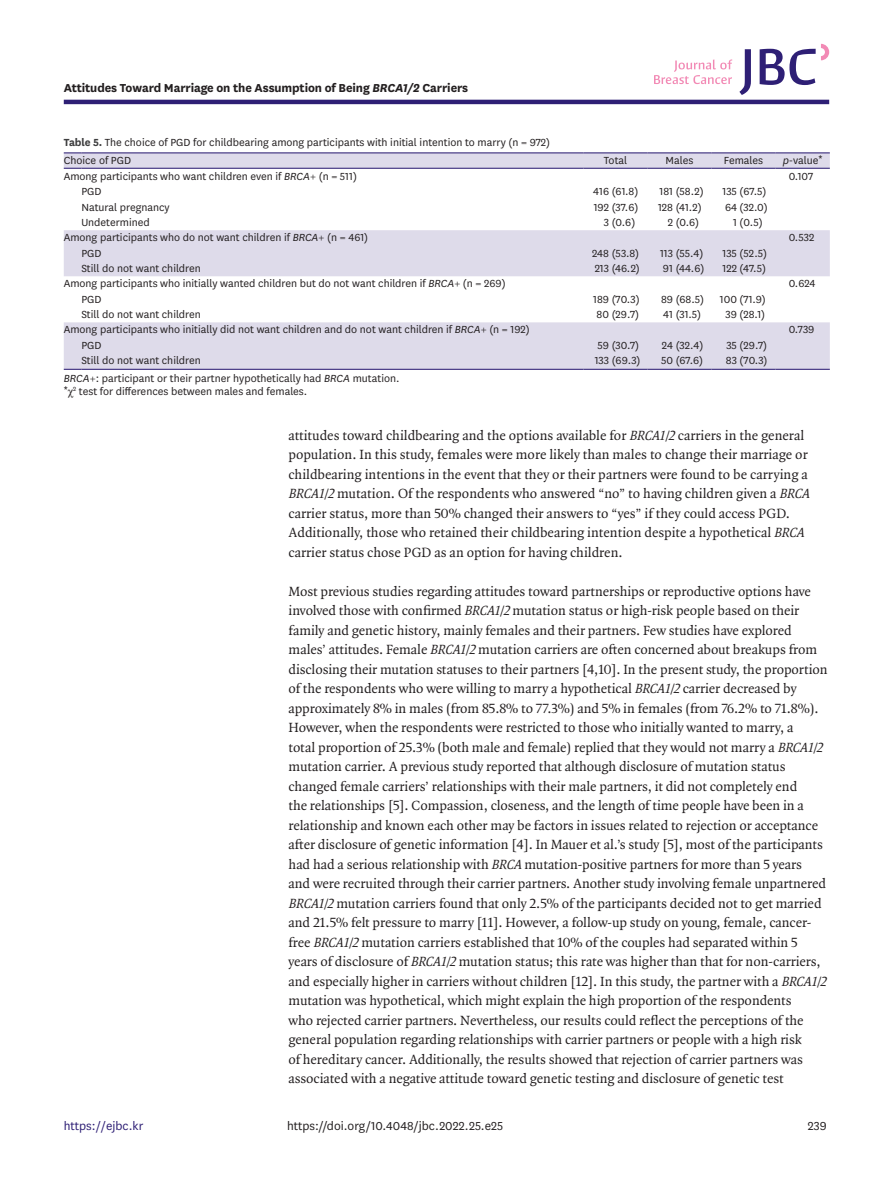
<style>
.page{position:relative;width:893px;height:1191px;background:#fff}
.page>*{position:absolute;margin:0;border:0;box-sizing:border-box;transform-origin:0 0}
.body_p{font:14.25px/19.5px "Quadraat OT";letter-spacing:-.005em;color:#231f20}
.body_p_first{font:14.25px/19.5px "Quadraat OT";color:#231f20}
.alt-title-type{font:700 13.5px "National";letter-spacing:-.01em;color:#231f20}
.doi_running_footer{font:13.5px "National";color:#231f20}
.t1{font:13.5px "National";color:#2e1f75}
.tbody_entry{font:12px "National";color:#231f20}
.table-wrap_caption{font:12px "National";color:#231f20}
.table-wrap-foot_p_fi{font:12px "National";color:#231f20}
.table-wrap-foot_p{font:12px "National";color:#231f20}
.thead_entry{font:12px "National";color:#231f20}
.s1{font-style:italic}
.s2{font-weight:700;color:#3e3e3f}
.s3{font-family:"Arial Unicode MS";font-size:10.5px}
.s4{font-family:"Times New Roman"}
</style>
<div class="page">
<hr style="left:64px;top:100px;width:765px;height:4px;background:#2e1f75">
<svg style="left:654px;top:59px;width:78px;height:25px"></svg>
<svg style="left:739px;top:44px;width:90px;height:51px"></svg>
<svg style="left:64px;top:153px;width:766px;height:216px"></svg>
<svg style="left:64px;top:152px;width:17px;height:1px"></svg>
<hr style="left:81px;top:152px;width:503px;height:1px;background:#2e1f75">
<hr style="left:584px;top:152px;width:63px;height:1px;background:#2e1f75">
<hr style="left:647px;top:152px;width:64px;height:1px;background:#2e1f75">
<hr style="left:711px;top:152px;width:64px;height:1px;background:#2e1f75">
<hr style="left:775px;top:152px;width:55px;height:1px;background:#2e1f75">
<svg style="left:64px;top:168px;width:17px;height:1px"></svg>
<hr style="left:81px;top:168px;width:503px;height:1px;background:#2e1f75">
<hr style="left:584px;top:168px;width:63px;height:1px;background:#2e1f75">
<hr style="left:647px;top:168px;width:64px;height:1px;background:#2e1f75">
<hr style="left:711px;top:168px;width:64px;height:1px;background:#2e1f75">
<hr style="left:775px;top:168px;width:55px;height:1px;background:#2e1f75">
<svg style="left:64px;top:369px;width:17px;height:1px"></svg>
<hr style="left:81px;top:369px;width:503px;height:1px;background:#2e1f75">
<hr style="left:584px;top:369px;width:63px;height:1px;background:#2e1f75">
<hr style="left:647px;top:369px;width:64px;height:1px;background:#2e1f75">
<hr style="left:711px;top:369px;width:64px;height:1px;background:#2e1f75">
<hr style="left:775px;top:369px;width:55px;height:1px;background:#2e1f75">
<p class="alt-title-type" style="left:64px;top:78px;width:406px">Attitudes Toward Marriage on the Assumption of Being <span class="s1">BRCA1/2</span> Carriers</p>
<p class="table-wrap_caption" style="left:64px;top:135px;width:488px"><span class="s2">Table 5.</span> The choice of PGD for childbearing among participants with initial intention to marry (n = 972)</p>
<p class="thead_entry" style="left:64px;top:152px;width:69px">Choice of PGD</p>
<p class="thead_entry" style="left:604px;top:152px;width:25px">Total</p>
<p class="thead_entry" style="left:666px;top:152px;width:29px">Males</p>
<p class="thead_entry" style="left:724px;top:152px;width:41px">Females</p>
<p class="thead_entry" style="left:783px;top:152px;width:41px"><span class="s1">p</span>-value<span class="s3">*</span></p>
<p class="tbody_entry" style="left:64px;top:168px;width:295px">Among participants who want children even if <span class="s1">BRCA</span>+ (n = 511)</p>
<p class="tbody_entry" style="left:789px;top:168px;width:26px">0.107</p>
<p class="tbody_entry" style="left:81px;top:184px;width:22px">PGD</p>
<p class="tbody_entry" style="left:593px;top:184px;width:47px">416 (61.8)</p>
<p class="tbody_entry" style="left:659px;top:184px;width:46px">181 (58.2)</p>
<p class="tbody_entry" style="left:723px;top:184px;width:45px">135 (67.5)</p>
<p class="tbody_entry" style="left:81px;top:199px;width:90px">Natural pregnancy</p>
<p class="tbody_entry" style="left:594px;top:199px;width:46px">192 (37.6)</p>
<p class="tbody_entry" style="left:658px;top:199px;width:45px">128 (41.2)</p>
<p class="tbody_entry" style="left:725px;top:199px;width:44px">64 (32.0)</p>
<p class="tbody_entry" style="left:81px;top:214px;width:70px">Undetermined</p>
<p class="tbody_entry" style="left:604px;top:214px;width:33px">3 (0.6)</p>
<p class="tbody_entry" style="left:668px;top:214px;width:33px">2 (0.6)</p>
<p class="tbody_entry" style="left:733px;top:214px;width:31px">1 (0.5)</p>
<p class="tbody_entry" style="left:64px;top:230px;width:306px">Among participants who do not want children if <span class="s1">BRCA</span>+ (n = 461)</p>
<p class="tbody_entry" style="left:789px;top:230px;width:27px">0.532</p>
<p class="tbody_entry" style="left:81px;top:245px;width:22px">PGD</p>
<p class="tbody_entry" style="left:592px;top:245px;width:49px">248 (53.8)</p>
<p class="tbody_entry" style="left:660px;top:245px;width:45px">113 (55.4)</p>
<p class="tbody_entry" style="left:723px;top:245px;width:46px">135 (52.5)</p>
<p class="tbody_entry" style="left:81px;top:260px;width:121px">Still do not want children</p>
<p class="tbody_entry" style="left:595px;top:260px;width:47px">213 (46.2)</p>
<p class="tbody_entry" style="left:663px;top:260px;width:43px">91 (44.6)</p>
<p class="tbody_entry" style="left:723px;top:260px;width:45px">122 (47.5)</p>
<p class="tbody_entry" style="left:64px;top:276px;width:443px">Among participants who initially wanted children but do not want children if <span class="s1">BRCA</span>+ (n = 269)</p>
<p class="tbody_entry" style="left:789px;top:276px;width:28px">0.624</p>
<p class="tbody_entry" style="left:81px;top:291px;width:22px">PGD</p>
<p class="tbody_entry" style="left:593px;top:291px;width:48px">189 (70.3)</p>
<p class="tbody_entry" style="left:661px;top:291px;width:45px">89 (68.5)</p>
<p class="tbody_entry" style="left:720px;top:291px;width:48px">100 (71.9)</p>
<p class="tbody_entry" style="left:81px;top:307px;width:121px">Still do not want children</p>
<p class="tbody_entry" style="left:597px;top:307px;width:44px">80 (29.7)</p>
<p class="tbody_entry" style="left:663px;top:307px;width:39px">41 (31.5)</p>
<p class="tbody_entry" style="left:726px;top:307px;width:41px">39 (28.1)</p>
<p class="tbody_entry" style="left:64px;top:322px;width:468px">Among participants who initially did not want children and do not want children if <span class="s1">BRCA</span>+ (n = 192)</p>
<p class="tbody_entry" style="left:789px;top:322px;width:27px">0.739</p>
<p class="tbody_entry" style="left:81px;top:337px;width:22px">PGD</p>
<p class="tbody_entry" style="left:597px;top:337px;width:43px">59 (30.7)</p>
<p class="tbody_entry" style="left:662px;top:337px;width:43px">24 (32.4)</p>
<p class="tbody_entry" style="left:726px;top:337px;width:42px">35 (29.7)</p>
<p class="tbody_entry" style="left:81px;top:353px;width:121px">Still do not want children</p>
<p class="tbody_entry" style="left:595px;top:353px;width:47px">133 (69.3)</p>
<p class="tbody_entry" style="left:661px;top:353px;width:44px">50 (67.6)</p>
<p class="tbody_entry" style="left:726px;top:353px;width:43px">83 (70.3)</p>
<p class="table-wrap-foot_p_fi" style="left:64px;top:370px;width:337px"><span class="s1">BRCA</span>+: participant or their partner hypothetically had <span class="s1">BRCA</span> mutation.</p>
<p class="table-wrap-foot_p" style="left:64px;top:384px;width:245px"><span class="s3">*</span><span class="s4">χ</span><sup>2</sup> test for differences between males and females.</p>
<p class="body_p_first" style="left:289px;top:425px;width:526px">attitudes toward childbearing and the options available for <span class="s1">BRCA1/2</span> carriers in the general population. In this study, females were more likely than males to change their marriage or childbearing intentions in the event that they or their partners were found to be carrying a <span class="s1">BRCA1/2</span> mutation. Of the respondents who answered “no” to having children given a <span class="s1">BRCA </span>carrier status, more than 50% changed their answers to “yes” if they could access PGD.<br>Additionally, those who retained their childbearing intention despite a hypothetical <span class="s1">BRCA </span>carrier status chose PGD as an option for having children.</p>
<p class="body_p" style="left:289px;top:581px;width:543px">Most previous studies regarding attitudes toward partnerships or reproductive options have involved those with confirmed <span class="s1">BRCA1/2</span>mutation status or high-risk people based on their family and genetic history, mainly females and their partners. Few studies have explored males’ attitudes. Female <span class="s1">BRCA1/2</span>mutation carriers are often concerned about breakups from disclosing their mutation statuses to their partners [4,10]. In the present study, the proportion of the respondents who were willing to marry a hypothetical <span class="s1">BRCA1/2</span>carrier decreased by approximately 8% in males (from 85.8% to 77.3%) and 5% in females (from 76.2% to 71.8%).<br>However, when the respondents were restricted to those who initially wanted to marry, a<br>total proportion of 25.3% (both male and female) replied that they would not marry a <span class="s1">BRCA1/2 </span>mutation carrier. A previous study reported that although disclosure of mutation status changed female carriers’ relationships with their male partners, it did not completely end<br>the relationships [5]. Compassion, closeness, and the length of time people have been in a relationship and known each other may be factors in issues related to rejection or acceptance after disclosure of genetic information [4]. In Mauer et al.’s study [5], most of the participants had had a serious relationship with <span class="s1">BRCA</span> mutation-positive partners for more than 5 years<br>and were recruited through their carrier partners. Another study involving female unpartnered <span class="s1">BRCA1/2</span>mutation carriers found that only 2.5% of the participants decided not to get married and 21.5% felt pressure to marry [11]. However, a follow-up study on young, female, cancer&shy;free <span class="s1">BRCA1/2</span>mutation carriers established that 10% of the couples had separated within 5 years of disclosure of <span class="s1">BRCA1/2</span>mutation status; this rate was higher than that for non-carriers, and especially higher in carriers without children [12]. In this study, the partner with a <span class="s1">BRCA1/2 </span>mutation was hypothetical, which might explain the high proportion of the respondents<br>who rejected carrier partners. Nevertheless, our results could reflect the perceptions of the general population regarding relationships with carrier partners or people with a high risk<br>of hereditary cancer. Additionally, the results showed that rejection of carrier partners was associated with a negative attitude toward genetic testing and disclosure of genetic test</p>
<p class="doi_running_footer" style="left:287px;top:1116px;width:217px">https://doi.org/10.4048/jbc.2022.25.e25</p>
<p class="t1" style="left:64px;top:1116px;width:81px">https://ejbc.kr</p>
<p class="doi_running_footer" style="left:808px;top:1116px;width:20px">239</p>
</div>
